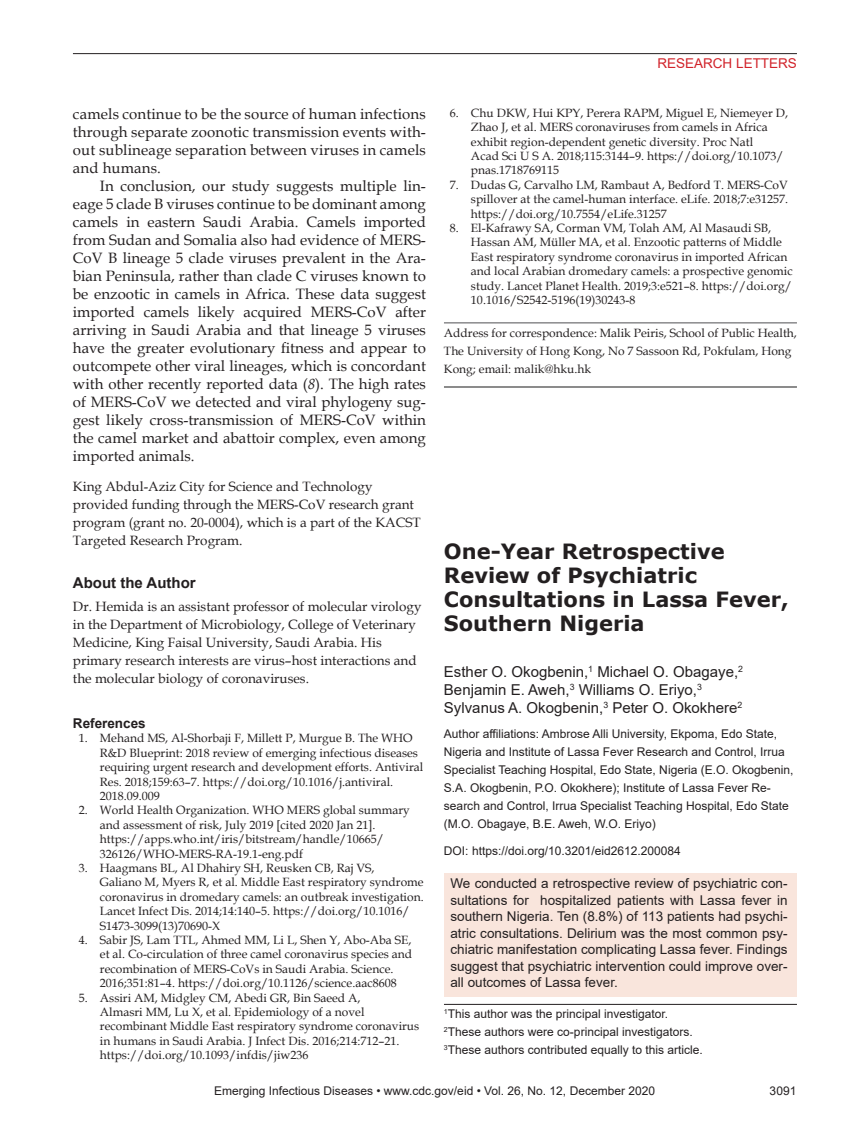
<style>
.page{position:relative;width:851px;height:1134px;background:#fff}
.page>*{position:absolute;margin:0;border:0;box-sizing:border-box;transform-origin:0 0}
.Article_Title{font:700 21px/24px "Verdana";color:#231f20}
.Body_Text{font:15px/18px "Book Antiqua";letter-spacing:.005em;color:#231f20;text-align:justify}
.Authors{font:15px/18px "Arial";color:#231f20}
.Bio_Head{font:700 15px "Arial";color:#231f20}
.Abstract{font:13.5px/16.5px "Arial";color:#231f20;text-align:justify}
.Bio{font:13.5px/18px "Book Antiqua";color:#231f20}
.Acknowledgment{font:13.5px/18px "Book Antiqua";color:#231f20}
.t1{font:13.5px "Arial";color:#d1232a}
.Ref_Title{font:700 13.5px "Arial";color:#231f20}
.References{font:12px/14.4px "Book Antiqua";color:#231f20}
.Affiliations{font:12px/18px "Arial";color:#231f20}
.Correspondence{font:12px/18px "Book Antiqua";color:#231f20}
.Footnote{font:12px "Arial";color:#231f20}
.DOI{font:12px "Arial";color:#231f20}
.s1{font-style:italic}
</style>
<div class="page">
<hr style="left:73px;top:53px;width:723px;height:1px;background:#231f20">
<hr style="left:444px;top:322px;width:353px;height:1px;background:#636366">
<hr style="left:444px;top:386px;width:353px;height:2px;background:#333">
<div style="left:444px;top:873px;width:352px;height:123px;background:#f9e5dc"></div>
<hr style="left:444px;top:1004px;width:353px;height:1px;background:#231f20">
<p class="Body_Text" style="left:73px;top:104px;width:354px">camels continue to be the source of human infections through separate zoonotic transmission events with&shy;out sublineage separation between viruses in camels and humans.</p>
<p class="Body_Text" style="left:73px;top:176px;width:354px;text-indent:27px">In conclusion, our study suggests multiple lin&shy;eage 5 clade B viruses continue to be dominant among camels in eastern Saudi Arabia. Camels imported from Sudan and Somalia also had evidence of MERS-CoV B lineage 5 clade viruses prevalent in the Ara&shy;bian Peninsula, rather than clade C viruses known to be enzootic in camels in Africa. These data suggest imported camels likely acquired MERS-CoV after arriving in Saudi Arabia and that lineage 5 viruses have the greater evolutionary fitness and appear to outcompete other viral lineages, which is concordant with other recently reported data (<span class="s1">8</span>). The high rates of MERS-CoV we detected and viral phylogeny sug&shy;gest likely cross-transmission of MERS-CoV within the camel market and abattoir complex, even among imported animals.</p>
<p class="Acknowledgment" style="left:73px;top:477px;width:349px">King Abdul-Aziz City for Science and Technology provided funding through the MERS-CoV research grant program (grant no. 20-0004), which is a part of the KACST Targeted Research Program.</p>
<p class="Bio_Head" style="left:73px;top:573px;width:124px">About the Author</p>
<p class="Bio" style="left:73px;top:597px;width:350px">Dr. Hemida is an assistant professor of molecular virology in the Department of Microbiology, College of Veterinary Medicine, King Faisal University, Saudi Arabia. His primary research interests are virus–host interactions and the molecular biology of coronaviruses.</p>
<p class="Ref_Title" style="left:73px;top:714px;width:74px">References</p>
<p class="References" style="left:100px;top:731px;width:325px;text-indent:-21px">1. Mehand MS, Al-Shorbaji F, Millett P, Murgue B. The WHO R&amp;D Blueprint: 2018 review of emerging infectious diseases requiring urgent research and development efforts. Antiviral Res. 2018;159:63–7. https://doi.org/10.1016/j.antiviral.<br>2018.09.009</p>
<p class="References" style="left:100px;top:803px;width:311px;text-indent:-21px">2. World Health Organization. WHO MERS global summary and assessment of risk, July 2019 [cited 2020 Jan 21]. https://apps.who.int/iris/bitstream/handle/10665/ 326126/WHO-MERS-RA-19.1-eng.pdf</p>
<p class="References" style="left:100px;top:860px;width:325px;text-indent:-21px">3. Haagmans BL, Al Dhahiry SH, Reusken CB, Raj VS,<br>Galiano M, Myers R, et al. Middle East respiratory syndrome coronavirus in dromedary camels: an outbreak investigation.<br>Lancet Infect Dis. 2014;14:140–5. https://doi.org/10.1016/ S1473-3099(13)70690-X</p>
<p class="References" style="left:100px;top:932px;width:314px;text-indent:-21px">4. Sabir JS, Lam TTL, Ahmed MM, Li L, Shen Y, Abo-Aba SE, et al. Co-circulation of three camel coronavirus species and recombination of MERS-CoVs in Saudi Arabia. Science.<br>2016;351:81–4. https://doi.org/10.1126/science.aac8608</p>
<p class="References" style="left:100px;top:990px;width:321px;text-indent:-21px">5. Assiri AM, Midgley CM, Abedi GR, Bin Saeed A,<br>Almasri MM, Lu X, et al. Epidemiology of a novel recombinant Middle East respiratory syndrome coronavirus in humans in Saudi Arabia. J Infect Dis. 2016;214:712–21. https://doi.org/10.1093/infdis/jiw236</p>
<p class="t1" style="left:657px;top:54px;width:141px">RESEARCH LETTERS</p>
<p class="References" style="left:471px;top:105px;width:318px;text-indent:-21px">6. Chu DKW, Hui KPY, Perera RAPM, Miguel E, Niemeyer D, Zhao J, et al. MERS coronaviruses from camels in Africa exhibit region-dependent genetic diversity. Proc Natl<br>Acad Sci U S A. 2018;115:3144–9. https://doi.org/10.1073/ pnas.1718769115</p>
<p class="References" style="left:471px;top:177px;width:319px;text-align:justify;text-indent:-21px">7. Dudas G, Carvalho LM, Rambaut A, Bedford T. MERS-CoV spillover at the camel-human interface. eLife. 2018;7:e31257. https://doi.org/10.7554/eLife.31257</p>
<p class="References" style="left:471px;top:220px;width:323px;text-indent:-21px">8. El-Kafrawy SA, Corman VM, Tolah AM, Al Masaudi SB, Hassan AM, Müller MA, et al. Enzootic patterns of Middle East respiratory syndrome coronavirus in imported African and local Arabian dromedary camels: a prospective genomic study. Lancet Planet Health. 2019;3:e521–8. https://doi.org/ 10.1016/S2542-5196(19)30243-8</p>
<p class="Correspondence" style="left:444px;top:324px;width:354px">Address for correspondence: Malik Peiris, School of Public Health,<br>The University of Hong Kong, No 7 Sassoon Rd, Pokfulam, Hong<br>Kong; email: malik@hku.hk</p>
<p class="Article_Title" style="left:444px;top:539px;width:346px">One-Year Retrospective<br>Review of Psychiatric<br>Consultations in Lassa Fever,<br>Southern Nigeria</p>
<p class="Authors" style="left:444px;top:663px;width:301px">Esther O. Okogbenin,<sup>1</sup> Michael O. Obagaye,<sup>2<br></sup>Benjamin E. Aweh,<sup>3</sup> Williams O. Eriyo,<sup>3<br></sup>Sylvanus A. Okogbenin,<sup>3</sup> Peter O. Okokhere<sup>2</sup></p>
<p class="Affiliations" style="left:444px;top:725px;width:351px">Author affiliations: Ambrose Alli University, Ekpoma, Edo State, Nigeria and Institute of Lassa Fever Research and Control, Irrua Specialist Teaching Hospital, Edo State, Nigeria (E.O. Okogbenin, S.A. Okogbenin, P.O. Okokhere); Institute of Lassa Fever Re&shy;search and Control, Irrua Specialist Teaching Hospital, Edo State (M.O. Obagaye, B.E. Aweh, W.O. Eriyo)</p>
<p class="DOI" style="left:444px;top:843px;width:238px">DOI: https://doi.org/10.3201/eid2612.200084</p>
<p class="Abstract" style="left:450px;top:875px;width:338px">We conducted a retrospective review of psychiatric con&shy;sultations for hospitalized patients with Lassa fever in southern Nigeria. Ten (8.8%) of 113 patients had psychi&shy;atric consultations. Delirium was the most common psy&shy;chiatric manifestation complicating Lassa fever. Findings suggest that psychiatric intervention could improve over&shy;all outcomes of Lassa fever.</p>
<p class="Footnote" style="left:444px;top:1006px;width:226px"><sup>1</sup>This author was the principal investigator.</p>
<p class="Footnote" style="left:444px;top:1024px;width:250px"><sup>2</sup>These authors were co-principal investigators.</p>
<p class="Footnote" style="left:444px;top:1042px;width:260px"><sup>3</sup>These authors contributed equally to this article.</p>
<p class="Affiliations" style="left:214px;top:1082px;width:442px">Emerging Infectious Diseases • www.cdc.gov/eid • Vol. 26, No. 12, December 2020</p>
<p class="Affiliations" style="left:769px;top:1082px;width:28px">3091</p>
</div>
